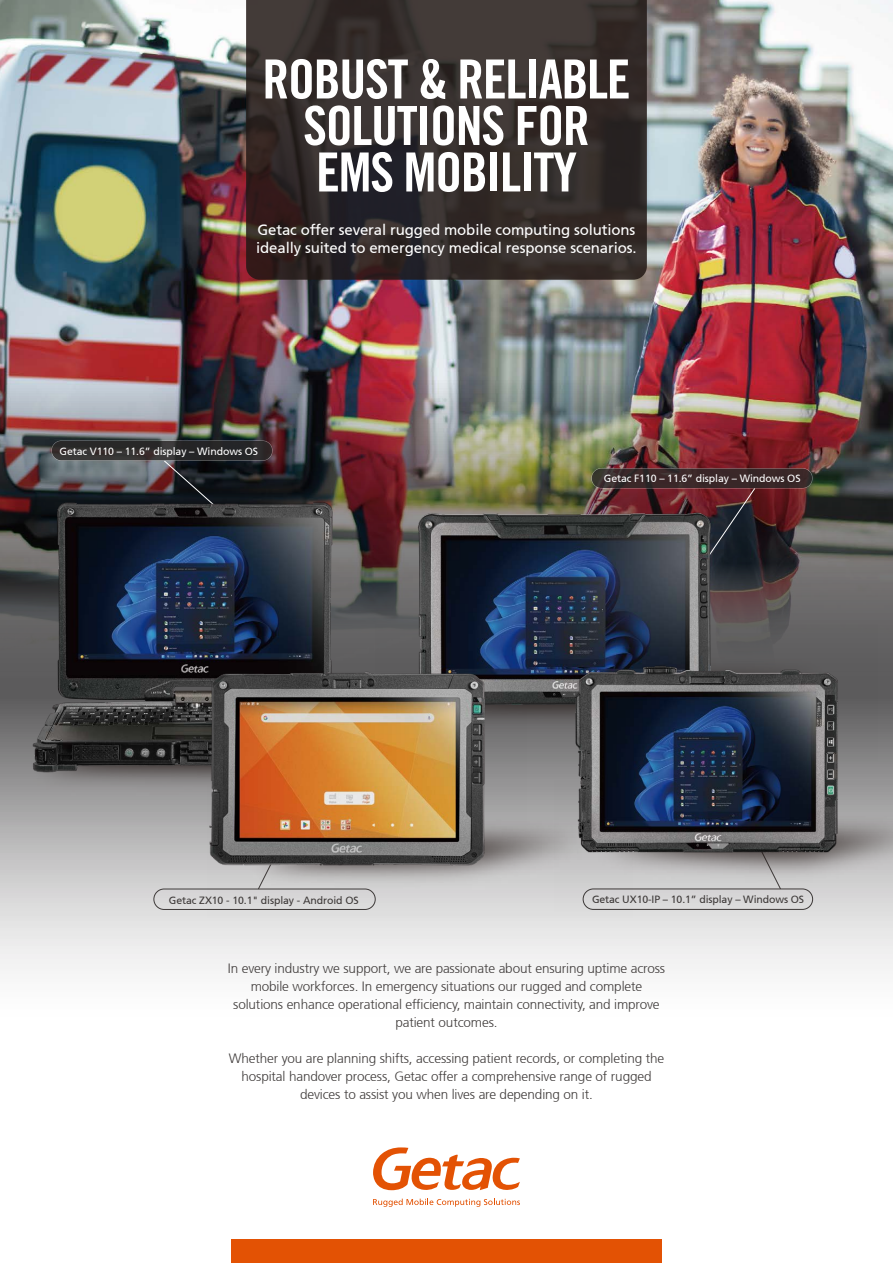
<style>
.page{position:relative;width:893px;height:1263px;background:#fff}
.page>*{position:absolute;margin:0;border:0;box-sizing:border-box;transform-origin:0 0}
.t1{font:700 condensed 54px/46.5px "Trade Gothic No.20";letter-spacing:-.025em;color:#fff;text-align:center}
.t2{font:15px/18px "Frutiger 55 Roman";letter-spacing:-.01em;color:#fff}
.t3{font:300 13.5px/18px "Frutiger 45";letter-spacing:-.01em;color:#3e3a39;text-align:center}
.t4{font:10.5px "Frutiger 55 Roman";letter-spacing:-.01em;color:#3e3a39}
.t5{font:10.5px "Frutiger 55 Roman";letter-spacing:-.01em;color:#fff}
</style>
<div class="page">
<img style="left:0;top:0;width:893px;height:280px">
<svg style="left:246px;top:0;width:401px;height:280px;background:#342c2b"></svg>
<img style="left:0;top:280px;width:893px;height:691px">
<svg style="left:51px;top:440px;width:222px;height:21px"></svg>
<div style="left:51px;top:440px;width:222px;height:21px;border:1px solid #fff;border-radius:10px"></div>
<svg style="left:730px;top:489px;width:26px;height:106px;background:#2d272e"></svg>
<div style="left:591px;top:468px;width:222px;height:20px;background:#392728;border-radius:10px"></div>
<div style="left:591px;top:468px;width:222px;height:21px;border:1px solid #fff;border-radius:10px"></div>
<svg style="left:373px;top:1147px;width:147px;height:43px"></svg>
<svg style="left:373px;top:1198px;width:147px;height:9px"></svg>
<div style="left:231px;top:1239px;width:431px;height:24px;background:#e35204"></div>
<div style="left:153px;top:889px;width:223px;height:21px;border:1px solid #3e3a39;border-radius:10px"></div>
<img style="left:0;top:679px;width:527px;height:144px">
<img style="left:11px;top:446px;width:369px;height:368px">
<img style="left:375px;top:624px;width:503px;height:137px">
<img style="left:400px;top:440px;width:330px;height:331px">
<img style="left:208px;top:785px;width:424px;height:133px">
<img style="left:206px;top:656px;width:287px;height:225px">
<img style="left:555px;top:780px;width:338px;height:131px">
<img style="left:557px;top:658px;width:307px;height:205px">
<h1 class="t1" style="left:262px;top:56px;width:370px">ROBUST &amp; RELIABLE<br>SOLUTIONS FOR<br>EMS MOBILITY</h1>
<p class="t2" style="left:256px;top:220px;width:382px">Getac offer several rugged mobile computing solutions ideally suited to emergency medical response scenarios.</p>
<p class="t5" style="left:60px;top:445px;width:200px">Getac V110 – 11.6” display – Windows OS</p>
<p class="t5" style="left:604px;top:472px;width:198px">Getac F110 – 11.6” display – Windows OS</p>
<p class="t4" style="left:169px;top:894px;width:191px">Getac ZX10 - 10.1" display - Android OS</p>
<p class="t4" style="left:592px;top:893px;width:214px">Getac UX10-IP – 10.1” display – Windows OS</p>
<p class="t3" style="left:228px;top:960px;width:439px">In every industry we support, we are passionate about ensuring uptime across mobile workforces. In emergency situations our rugged and complete solutions enhance operational efficiency, maintain connectivity, and improve patient outcomes.</p>
<p class="t3" style="left:229px;top:1050px;width:437px">Whether you are planning shifts, accessing patient records, or completing the hospital handover process, Getac offer a comprehensive range of rugged devices to assist you when lives are depending on it.</p>
</div>
